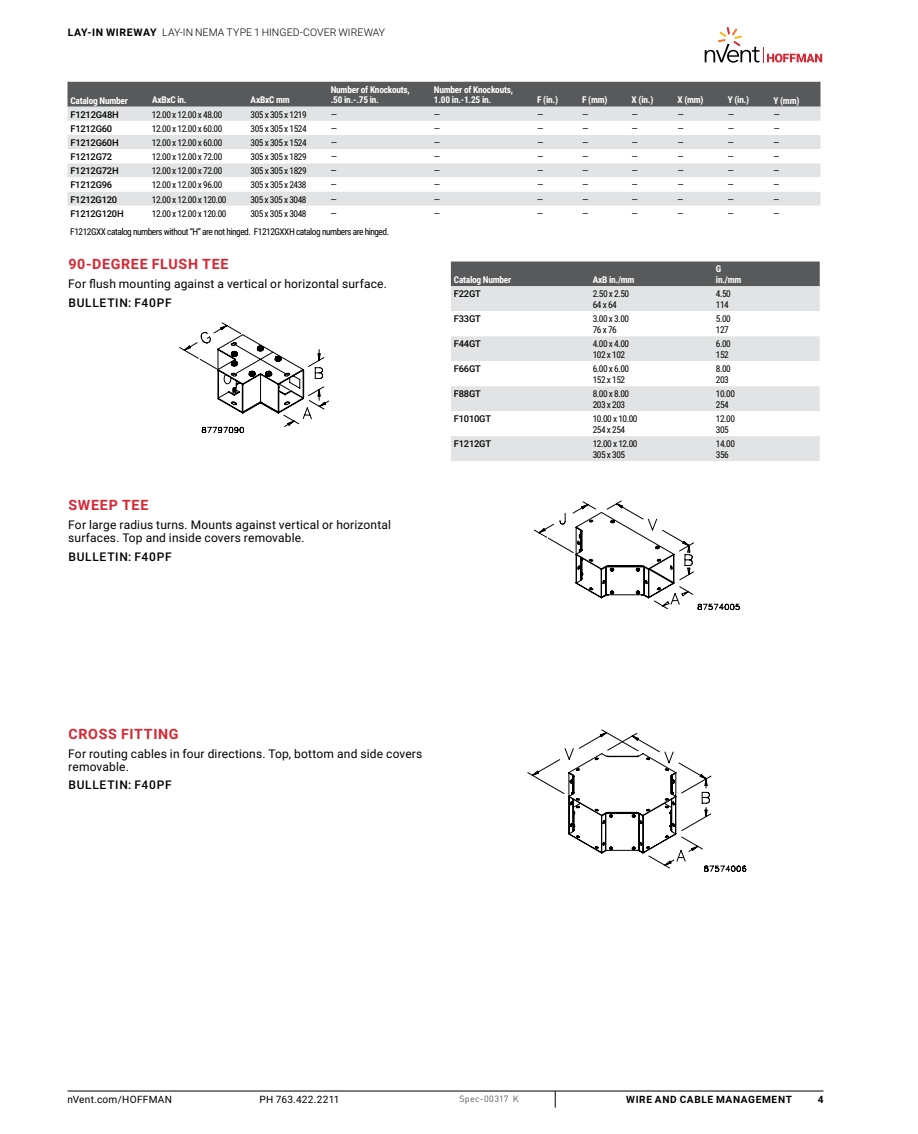
<style>
.page{position:relative;width:918px;height:1134px;background:#fff}
.page>*{position:absolute;margin:0;border:0;box-sizing:border-box;transform-origin:0 0}
.t1{font:700 14.25px "Roboto";letter-spacing:.045em;color:#d92632}
.t2{font:12px/12.8px "Roboto";letter-spacing:.015em;color:#000}
.t3{font:500 12px "Roboto";letter-spacing:.055em;color:#000}
.t4{font:300 10.5px "Roboto";letter-spacing:.005em;color:#000}
.t5{font:10.2px "Roboto";letter-spacing:.025em;color:#000}
.t6{font:700 10.2px "Roboto";letter-spacing:.065em;color:#000}
.t7{font:9.3px/10.8px "Roboto Condensed";letter-spacing:-.05em;color:#000}
.t8{font:700 9.3px/10.8px "Roboto Condensed";letter-spacing:-.025em;color:#fff}
.t9{font:500 9.3px "Roboto";letter-spacing:-.025em;color:#000}
.t10{font:9px "DIN Pro";letter-spacing:.03em;color:#58595b}
.s1{font-weight:700}
</style>
<div class="page">
<hr style="left:68px;top:1091px;width:756px;height:1px;background:#000">
<svg style="left:555px;top:1091px;width:1px;height:17px"></svg>
<svg style="left:705px;top:27px;width:117px;height:36px"></svg>
<div style="left:68px;top:82px;width:752px;height:25px;background:#58595b"></div>
<div style="left:68px;top:107px;width:752px;height:14px;background:#e2e3e4"></div>
<svg style="left:68px;top:135px;width:752px;height:71px;fill:#e2e3e4"></svg>
<svg style="left:179px;top:323px;width:150px;height:110px"></svg>
<div style="left:451px;top:262px;width:369px;height:24px;background:#58595b"></div>
<div style="left:451px;top:286px;width:369px;height:174px;background:#e2e3e4"></div>
<svg style="left:451px;top:311px;width:369px;height:125px"></svg>
<svg style="left:534px;top:501px;width:206px;height:109px"></svg>
<svg style="left:528px;top:730px;width:218px;height:142px"></svg>
<p class="t4" style="left:68px;top:25px;width:319px"><span class="s1">LAY-IN WI REWAY</span> LAY-IN N EMA TYPE 1 HI NGED-COVER WI REWAY</p>
<p class="t8" style="left:71px;top:95px;width:59px">Catalog Number</p>
<p class="t8" style="left:152px;top:94px;width:36px">AxBxC in.</p>
<p class="t8" style="left:251px;top:94px;width:41px">AxBxC mm</p>
<p class="t8" style="left:331px;top:84px;width:81px">Number of Knockouts, .50 in.-.75 in.</p>
<p class="t8" style="left:434px;top:84px;width:81px">Number of Knockouts,<br>1.00 in.-1.25 in.</p>
<p class="t8" style="left:537px;top:94px;width:22px">F (in.)</p>
<p class="t8" style="left:582px;top:94px;width:27px">F (mm)</p>
<p class="t8" style="left:632px;top:94px;width:23px">X (in.)</p>
<p class="t8" style="left:677px;top:94px;width:28px">X (mm)</p>
<p class="t8" style="left:728px;top:94px;width:23px">Y (in.)</p>
<p class="t8" style="left:773px;top:95px;width:28px">Y (mm)</p>
<p class="t9" style="left:70px;top:108px;width:50px">F1212G48H</p>
<p class="t7" style="left:152px;top:109px;width:72px">12.00 x 12.00 x 48.00</p>
<p class="t7" style="left:251px;top:109px;width:58px">305 x 305 x 1219</p>
<p class="t7" style="left:331px;top:109px;width:8px">—</p>
<p class="t7" style="left:434px;top:109px;width:8px">—</p>
<p class="t7" style="left:537px;top:109px;width:8px">—</p>
<p class="t7" style="left:582px;top:109px;width:8px">—</p>
<p class="t7" style="left:632px;top:109px;width:8px">—</p>
<p class="t7" style="left:677px;top:109px;width:8px">—</p>
<p class="t7" style="left:728px;top:109px;width:8px">—</p>
<p class="t7" style="left:773px;top:109px;width:8px">—</p>
<p class="t9" style="left:70px;top:122px;width:43px">F1212G60</p>
<p class="t7" style="left:152px;top:123px;width:72px">12.00 x 12.00 x 60.00</p>
<p class="t7" style="left:251px;top:123px;width:58px">305 x 305 x 1524</p>
<p class="t7" style="left:331px;top:123px;width:8px">—</p>
<p class="t7" style="left:434px;top:123px;width:8px">—</p>
<p class="t7" style="left:537px;top:123px;width:8px">—</p>
<p class="t7" style="left:582px;top:123px;width:8px">—</p>
<p class="t7" style="left:632px;top:123px;width:8px">—</p>
<p class="t7" style="left:677px;top:123px;width:8px">—</p>
<p class="t7" style="left:728px;top:123px;width:8px">—</p>
<p class="t7" style="left:773px;top:123px;width:8px">—</p>
<p class="t9" style="left:70px;top:136px;width:50px">F1212G60H</p>
<p class="t7" style="left:152px;top:137px;width:72px">12.00 x 12.00 x 60.00</p>
<p class="t7" style="left:251px;top:137px;width:58px">305 x 305 x 1524</p>
<p class="t7" style="left:331px;top:137px;width:8px">—</p>
<p class="t7" style="left:434px;top:137px;width:8px">—</p>
<p class="t7" style="left:537px;top:137px;width:8px">—</p>
<p class="t7" style="left:582px;top:137px;width:8px">—</p>
<p class="t7" style="left:632px;top:137px;width:8px">—</p>
<p class="t7" style="left:677px;top:137px;width:8px">—</p>
<p class="t7" style="left:728px;top:137px;width:8px">—</p>
<p class="t7" style="left:773px;top:137px;width:8px">—</p>
<p class="t9" style="left:70px;top:150px;width:43px">F1212G72</p>
<p class="t7" style="left:152px;top:151px;width:72px">12.00 x 12.00 x 72.00</p>
<p class="t7" style="left:251px;top:151px;width:58px">305 x 305 x 1829</p>
<p class="t7" style="left:331px;top:151px;width:8px">—</p>
<p class="t7" style="left:434px;top:151px;width:8px">—</p>
<p class="t7" style="left:537px;top:151px;width:8px">—</p>
<p class="t7" style="left:582px;top:151px;width:8px">—</p>
<p class="t7" style="left:632px;top:151px;width:8px">—</p>
<p class="t7" style="left:677px;top:151px;width:8px">—</p>
<p class="t7" style="left:728px;top:151px;width:8px">—</p>
<p class="t7" style="left:773px;top:151px;width:8px">—</p>
<p class="t9" style="left:70px;top:164px;width:50px">F1212G72H</p>
<p class="t7" style="left:152px;top:165px;width:72px">12.00 x 12.00 x 72.00</p>
<p class="t7" style="left:251px;top:165px;width:58px">305 x 305 x 1829</p>
<p class="t7" style="left:331px;top:165px;width:8px">—</p>
<p class="t7" style="left:434px;top:165px;width:8px">—</p>
<p class="t7" style="left:537px;top:165px;width:8px">—</p>
<p class="t7" style="left:582px;top:165px;width:8px">—</p>
<p class="t7" style="left:632px;top:165px;width:8px">—</p>
<p class="t7" style="left:677px;top:165px;width:8px">—</p>
<p class="t7" style="left:728px;top:165px;width:8px">—</p>
<p class="t7" style="left:773px;top:165px;width:8px">—</p>
<p class="t9" style="left:70px;top:179px;width:43px">F1212G96</p>
<p class="t7" style="left:152px;top:179px;width:72px">12.00 x 12.00 x 96.00</p>
<p class="t7" style="left:251px;top:179px;width:58px">305 x 305 x 2438</p>
<p class="t7" style="left:331px;top:179px;width:8px">—</p>
<p class="t7" style="left:434px;top:179px;width:8px">—</p>
<p class="t7" style="left:537px;top:179px;width:8px">—</p>
<p class="t7" style="left:582px;top:179px;width:8px">—</p>
<p class="t7" style="left:632px;top:179px;width:8px">—</p>
<p class="t7" style="left:677px;top:179px;width:8px">—</p>
<p class="t7" style="left:728px;top:179px;width:8px">—</p>
<p class="t7" style="left:773px;top:179px;width:8px">—</p>
<p class="t9" style="left:70px;top:193px;width:48px">F1212G120</p>
<p class="t7" style="left:152px;top:193px;width:76px">12.00 x 12.00 x 120.00</p>
<p class="t7" style="left:251px;top:193px;width:58px">305 x 305 x 3048</p>
<p class="t7" style="left:331px;top:193px;width:8px">—</p>
<p class="t7" style="left:434px;top:193px;width:8px">—</p>
<p class="t7" style="left:537px;top:193px;width:8px">—</p>
<p class="t7" style="left:582px;top:193px;width:8px">—</p>
<p class="t7" style="left:632px;top:193px;width:8px">—</p>
<p class="t7" style="left:677px;top:193px;width:8px">—</p>
<p class="t7" style="left:728px;top:193px;width:8px">—</p>
<p class="t7" style="left:773px;top:193px;width:8px">—</p>
<p class="t9" style="left:70px;top:207px;width:55px">F1212G120H</p>
<p class="t7" style="left:152px;top:208px;width:76px">12.00 x 12.00 x 120.00</p>
<p class="t7" style="left:250px;top:208px;width:58px">305 x 305 x 3048</p>
<p class="t7" style="left:331px;top:208px;width:8px">—</p>
<p class="t7" style="left:434px;top:208px;width:8px">—</p>
<p class="t7" style="left:537px;top:208px;width:8px">—</p>
<p class="t7" style="left:582px;top:208px;width:8px">—</p>
<p class="t7" style="left:631px;top:208px;width:8px">—</p>
<p class="t7" style="left:677px;top:208px;width:8px">—</p>
<p class="t7" style="left:728px;top:208px;width:8px">—</p>
<p class="t7" style="left:773px;top:208px;width:8px">—</p>
<p class="t7" style="left:70px;top:226px;width:320px">F1212GXX catalog numbers without “H” are not hinged. F1212GXXH catalog numbers are hinged.</p>
<h1 class="t1" style="left:69px;top:254px;width:34px">90-DEGREE</h1>
<h1 class="t1" style="left:152px;top:254px;width:61px">FLUSH TEE</h1>
<p class="t2" style="left:68px;top:277px;width:320px">For flush mounting against a vertical or horizontal surface.</p>
<p class="t3" style="left:68px;top:294px;width:105px">BULLETIN: F40PF</p>
<p class="t8" style="left:454px;top:274px;width:59px">Catalog Number</p>
<p class="t8" style="left:593px;top:274px;width:43px">AxB in./mm</p>
<p class="t8" style="left:716px;top:263px;width:27px">G in./mm</p>
<p class="t9" style="left:454px;top:287px;width:28px">F22GT</p>
<p class="t7" style="left:593px;top:288px;width:38px">2.50 x 2.50<br>64 x 64</p>
<p class="t7" style="left:716px;top:288px;width:16px">4.50<br>114</p>
<p class="t9" style="left:454px;top:312px;width:28px">F33GT</p>
<p class="t7" style="left:593px;top:313px;width:38px">3.00 x 3.00<br>76 x 76</p>
<p class="t7" style="left:716px;top:313px;width:16px">5.00<br>127</p>
<p class="t9" style="left:454px;top:337px;width:28px">F44GT</p>
<p class="t7" style="left:593px;top:338px;width:38px">4.00 x 4.00<br>102 x 102</p>
<p class="t7" style="left:716px;top:338px;width:16px">6.00<br>152</p>
<p class="t9" style="left:454px;top:362px;width:28px">F66GT</p>
<p class="t7" style="left:593px;top:363px;width:38px">6.00 x 6.00<br>152 x 152</p>
<p class="t7" style="left:716px;top:363px;width:16px">8.00<br>203</p>
<p class="t9" style="left:454px;top:387px;width:28px">F88GT</p>
<p class="t7" style="left:593px;top:388px;width:38px">8.00 x 8.00<br>203 x 203</p>
<p class="t7" style="left:716px;top:388px;width:21px">10.00<br>254</p>
<p class="t9" style="left:454px;top:412px;width:39px">F1010GT</p>
<p class="t7" style="left:593px;top:413px;width:46px">10.00 x 10.00<br>254 x 254</p>
<p class="t7" style="left:716px;top:413px;width:21px">12.00<br>305</p>
<p class="t9" style="left:454px;top:437px;width:39px">F1212GT</p>
<p class="t7" style="left:593px;top:438px;width:46px">12.00 x 12.00<br>305 x 305</p>
<p class="t7" style="left:716px;top:438px;width:21px">14.00<br>356</p>
<h1 class="t1" style="left:69px;top:495px;width:64px">SWEEP TEE</h1>
<p class="t2" style="left:68px;top:518px;width:324px">For large radius turns. Mounts against vertical or horizontal surfaces. Top and inside covers removable.</p>
<p class="t3" style="left:68px;top:548px;width:105px">BULLETIN: F40PF</p>
<h1 class="t1" style="left:69px;top:724px;width:101px">CROSS FITTING</h1>
<p class="t2" style="left:68px;top:747px;width:356px">For routing cables in four directions. Top, bottom and side covers removable.</p>
<p class="t3" style="left:68px;top:777px;width:105px">BULLETIN: F40PF</p>
<p class="t5" style="left:67px;top:1092px;width:106px">nVent.com/HOFFMAN</p>
<p class="t5" style="left:259px;top:1092px;width:82px">PH 763.422.2211</p>
<p class="t10" style="left:459px;top:1092px;width:61px">Spec-00317 K</p>
<p class="t6" style="left:626px;top:1092px;width:167px">WIRE AND CABLE MANAGEMENT</p>
<p class="t6" style="left:818px;top:1092px;width:7px">4</p>
</div>
